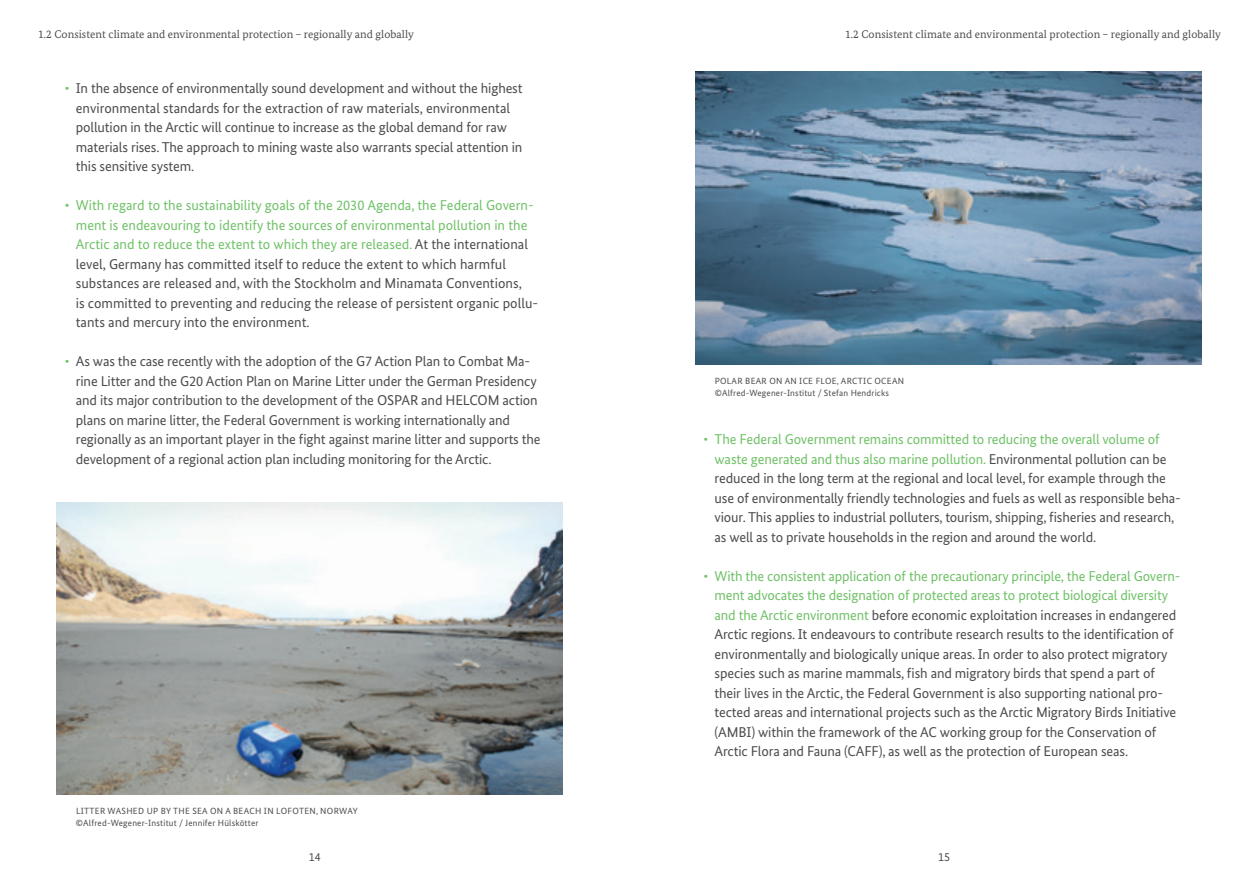
<style>
.page{position:relative;width:1259px;height:893px;background:#fff}
.page>*{position:absolute;margin:0;border:0;box-sizing:border-box;transform-origin:0 0}
.t1{font:14.25px/19.5px "Bundes Sans";letter-spacing:-.01em;color:#4b4c4d}
.t2{font:14.25px/19.5px "Bundes Sans";color:#6fc167}
.t3{font:12px "Bundes Sans";color:#4b4c4d}
.t4{font:11.25px "Bundes Serif";letter-spacing:.005em;color:#4b4c4d}
.t5{font:9px "Bundes Sans";letter-spacing:.02em;color:#4b4c4d}
.s1{color:#6fc167}
.s2{color:#4b4c4d}
</style>
<div class="page">
<img style="left:57px;top:502px;width:506px;height:293px">
<img style="left:695px;top:72px;width:506px;height:292px">
<p class="t4" style="left:38px;top:28px;width:377px">1.2 Consistent climate and environmental protection – regionally and globally</p>
<p class="t4" style="left:845px;top:28px;width:377px">1.2 Consistent climate and environmental protection – regionally and globally</p>
<p class="t1" style="left:65px;top:78px;width:459px;text-align:center"><span class="s1">•</span> In the absence of environmentally sound development and without the highest environmental standards for the extraction of raw materials, environmental</p>
<p class="t1" style="left:76px;top:117px;width:432px">pollution in the Arctic will continue to increase as the global demand for raw</p>
<p class="t1" style="left:76px;top:137px;width:448px">materials rises. The approach to mining waste also warrants special attention in this sensitive system.</p>
<p class="t2" style="left:76px;top:195px;width:459px;text-indent:-11px">• With regard to the sustainability goals of the 2030 Agenda, the Federal Govern&shy;ment is endeavouring to identify the sources of environmental pollution in the Arctic and to reduce the extent to which they are released. <span class="s2">At the international level, Germany has committed itself to reduce the extent to which harmful</span></p>
<p class="t1" style="left:76px;top:273px;width:447px">substances are released and, with the Stockholm and Minamata Conventions,</p>
<p class="t1" style="left:76px;top:293px;width:464px">is committed to preventing and reducing the release of persistent organic pollu&shy;tants and mercury into the environment.</p>
<p class="t1" style="left:76px;top:351px;width:466px;text-indent:-11px"><span class="s1">•</span> As was the case recently with the adoption of the G7 Action Plan to Combat Ma&shy;rine Litter and the G20 Action Plan on Marine Litter under the German Presidency and its major contribution to the development of the OSPAR and HELCOM action plans on marine litter, the Federal Government is working internationally and regionally as an important player in the fight against marine litter and supports the development of a regional action plan including monitoring for the Arctic.</p>
<p class="t5" style="left:76px;top:805px;width:283px">LITTER WASHED UP BY THE SEA ON A BEACH IN LOFOTEN, NORWAY</p>
<p class="t5" style="left:76px;top:817px;width:184px">©Alfred-Wegener-Institut / Jennifer Hülskötter</p>
<p class="t5" style="left:715px;top:375px;width:191px">POLAR BEAR ON AN ICE FLOE, ARCTIC OCEAN</p>
<p class="t5" style="left:714px;top:387px;width:176px">©Alfred-Wegener-Institut / Stefan Hendricks</p>
<p class="t1" style="left:714px;top:429px;width:468px;text-indent:-11px"><span class="s1">• The Federal Government remains committed to reducing the overall volume of waste generated and thus also marine pollution.</span> Environmental pollution can be reduced in the long term at the regional and local level, for example through the use of environmentally friendly technologies and fuels as well as responsible beha&shy;viour. This applies to industrial polluters, tourism, shipping, fisheries and research, as well as to private households in the region and around the world.</p>
<p class="t1" style="left:714px;top:566px;width:467px;text-indent:-11px"><span class="s1">• With the consistent application of the precautionary principle, the Federal Govern&shy;ment advocates the designation of protected areas to protect biological diversity and the Arctic environment</span> before economic exploitation increases in endangered Arctic regions. It endeavours to contribute research results to the identification of environmentally and biologically unique areas. In order to also protect migratory species such as marine mammals, fish and migratory birds that spend a part of their lives in the Arctic, the Federal Government is also supporting national pro&shy;tected areas and international projects such as the Arctic Migratory Birds Initiative (AMBI) within the framework of the AC working group for the Conservation of Arctic Flora and Fauna (CAFF), as well as the protection of European seas.</p>
<p class="t3" style="left:309px;top:850px;width:13px">14</p>
<p class="t3" style="left:938px;top:850px;width:13px">15</p>
</div>
